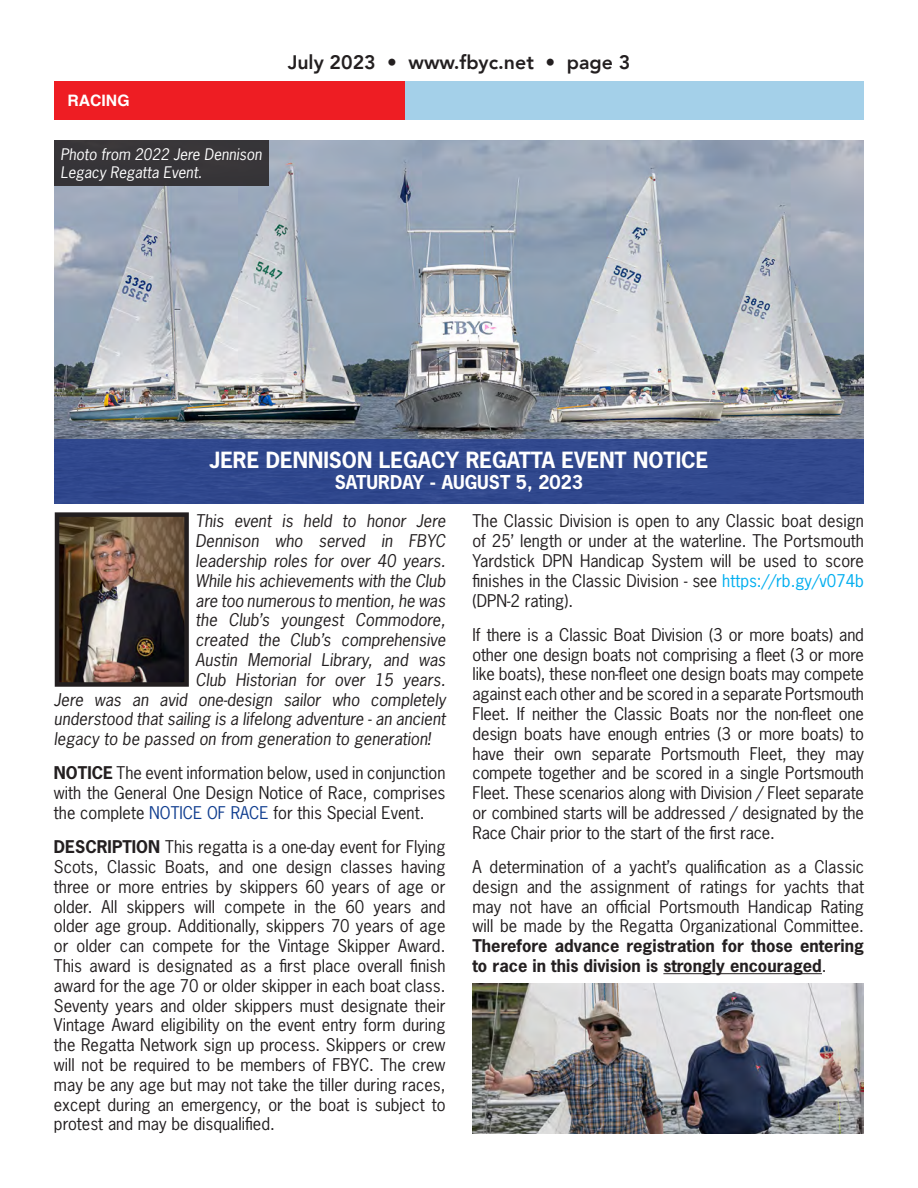
<style>
.page{position:relative;width:918px;height:1188px;background:#fff}
.page>*{position:absolute;margin:0;border:0;box-sizing:border-box;transform-origin:0 0}
.t1{font:700 21px "News Gothic Std";color:#fff}
.t2{font:800 19.5px "Avenir";color:#231f20}
.t3{font:700 18px "News Gothic Std";color:#fff}
.t4{font:16.5px/19.8px "News Gothic Std";color:#231f20;text-align:justify}
.t5{font:italic 16.5px "News Gothic Std";color:#231f20}
.Arial-rev{font:700 15.75px "Helvetica";color:#fff}
.t6{font:italic 15px/18px "News Gothic Std";color:#fff}
.s1{font-weight:700}
.s2{color:#123f90}
.s3{color:#00aeef}
</style>
<div class="page">
<div style="left:400px;top:81px;width:464px;height:39px;background:#a4d0e9"></div>
<div style="left:54px;top:81px;width:351px;height:39px;background:#ee1d23"></div>
<img style="left:54px;top:140px;width:810px;height:299px">
<div style="left:54px;top:439px;width:810px;height:65px;background:#31488e"></div>
<hr style="left:663px;top:973px;width:159px;height:1px;background:#231f20">
<div style="left:54px;top:140px;width:215px;height:46px;background:#373538"></div>
<img style="left:60px;top:517px;width:124px;height:165px">
<div style="left:55px;top:512px;width:134px;height:175px;border:4px solid #231f20"></div>
<img style="left:472px;top:984px;width:392px;height:150px">
<p class="Arial-rev" style="left:68px;top:88px;width:64px">RACING</p>
<p class="t6" style="left:60px;top:146px;width:203px">Photo from 2022 Jere Dennison<br>Legacy Regatta Event.</p>
<p class="t2" style="left:288px;top:47px;width:344px">July 2023 • www.fbyc.net • page 3</p>
<p class="t1" style="left:210px;top:446px;width:500px">JERE DENNISON LEGACY REGATTA EVENT NOTICE</p>
<p class="t3" style="left:335px;top:471px;width:250px">SATURDAY - AUGUST 5, 2023</p>
<p class="t5" style="left:196px;top:511px;width:251px">This event is held to honor Jere</p>
<p class="t5" style="left:196px;top:530px;width:251px">Dennison who served in FBYC</p>
<p class="t5" style="left:196px;top:550px;width:251px">leadership roles for over 40 years.</p>
<p class="t5" style="left:196px;top:570px;width:251px">While his achievements with the Club</p>
<p class="t5" style="left:196px;top:590px;width:251px">are too numerous to mention, he was</p>
<p class="t5" style="left:196px;top:610px;width:251px">the Club’s youngest Commodore,</p>
<p class="t5" style="left:196px;top:629px;width:251px">created the Club’s comprehensive</p>
<p class="t5" style="left:196px;top:649px;width:251px">Austin Memorial Library, and was</p>
<p class="t5" style="left:196px;top:669px;width:251px">Club Historian for over 15 years.</p>
<p class="t5" style="left:54px;top:689px;width:393px">Jere was an avid one-design sailor who completely</p>
<p class="t5" style="left:54px;top:709px;width:393px">understood that sailing is a lifelong adventure - an ancient</p>
<p class="t5" style="left:54px;top:728px;width:378px">legacy to be passed on from generation to generation!</p>
<p class="t4" style="left:54px;top:763px;width:393px"><span class="s1">NOTICE</span> The event information below, used in conjunction with the General One Design Notice of Race, comprises the complete <span class="s2">NOTICE OF RACE</span> for this Special Event.</p>
<p class="t4" style="left:54px;top:837px;width:393px"><span class="s1">DESCRIPTION</span> This regatta is a one-day event for Flying Scots, Classic Boats, and one design classes having three or more entries by skippers 60 years of age or older. All skippers will compete in the 60 years and older age group. Additionally, skippers 70 years of age or older can compete for the Vintage Skipper Award.<br>This award is designated as a first place overall finish award for the age 70 or older skipper in each boat class.<br>Seventy years and older skippers must designate their Vintage Award eligibility on the event entry form during the Regatta Network sign up process. Skippers or crew will not be required to be members of FBYC. The crew may be any age but may not take the tiller during races, except during an emergency, or the boat is subject to protest and may be disqualified.</p>
<p class="t4" style="left:472px;top:511px;width:393px">The Classic Division is open to any Classic boat design of 25’ length or under at the waterline. The Portsmouth Yardstick DPN Handicap System will be used to score finishes in the Classic Division - see <span class="s3">https://rb.gy/v074b </span>(DPN-2 rating).</p>
<p class="t4" style="left:472px;top:625px;width:393px">If there is a Classic Boat Division (3 or more boats) and other one design boats not comprising a fleet (3 or more like boats), these non-fleet one design boats may compete against each other and be scored in a separate Portsmouth Fleet. If neither the Classic Boats nor the non-fleet one design boats have enough entries (3 or more boats) to have their own separate Portsmouth Fleet, they may compete together and be scored in a single Portsmouth Fleet. These scenarios along with Division / Fleet separate or combined starts will be addressed / designated by the Race Chair prior to the start of the first race.</p>
<p class="t4" style="left:472px;top:857px;width:393px">A determination of a yacht’s qualification as a Classic design and the assignment of ratings for yachts that may not have an official Portsmouth Handicap Rating will be made by the Regatta Organizational Committee.<br><span class="s1">Therefore advance registration for those entering to race in this division is strongly encouraged</span>.</p>
</div>
